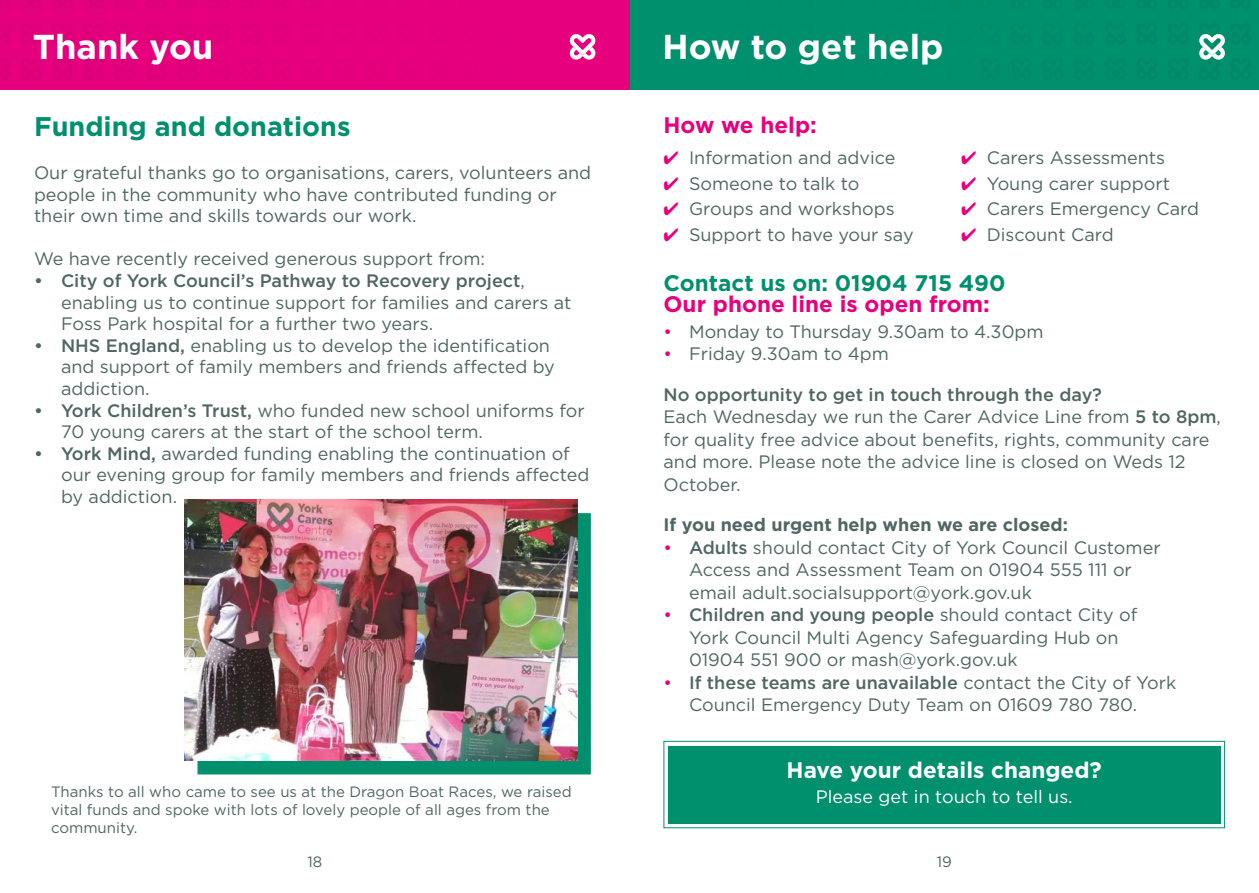
<style>
.page{position:relative;width:1259px;height:893px;background:#fff}
.page>*{position:absolute;margin:0;border:0;box-sizing:border-box;transform-origin:0 0}
.t1{font:700 34.5px "Gotham";color:#fff}
.t2{font:700 27px "Gotham";color:#00906e}
.t3{font:700 22.5px "Gotham";color:#e6007d}
.t4{font:700 22.5px "Gotham";color:#00906e}
.t5{font:700 22.5px "Gotham";color:#fff}
.t6{font:18px/21.6px "Gotham";color:#506664}
.t7{font:700 18px "Gotham";color:#506664}
.t8{font:18px "Gotham";color:#fff}
.t9{font:15px/18px "Gotham";color:#506664}
.s1{font-weight:500}
.s2{color:#e6007d}
</style>
<div class="page">
<div style="left:629px;top:0;width:630px;height:89px;background:#00906e"></div>
<svg style="left:1198px;top:33px;width:27px;height:27px"></svg>
<div style="left:663px;top:741px;width:562px;height:87px;border:1px solid #00906e"></div>
<div style="left:668px;top:746px;width:552px;height:77px;background:#00906e"></div>
<div style="left:198px;top:513px;width:392px;height:261px;background:#00906e"></div>
<img style="left:184px;top:500px;width:393px;height:261px">
<div style="left:0;top:0;width:629px;height:89px;background:#e6007d"></div>
<svg style="left:569px;top:34px;width:27px;height:26px"></svg>
<h1 class="t1" style="left:33px;top:24px;width:182px">Thank you</h1>
<h1 class="t1" style="left:662px;top:24px;width:282px">How to get help</h1>
<h2 class="t2" style="left:34px;top:109px;width:318px">Funding and donations</h2>
<p class="t6" style="left:34px;top:161px;width:559px">Our grateful thanks go to organisations, carers, volunteers and people in the community who have contributed funding or their own time and skills towards our work.</p>
<p class="t6" style="left:34px;top:248px;width:453px">We have recently received generous support from:</p>
<p class="t6" style="left:61px;top:269px;width:512px;text-indent:-27px"><span class="s1">• City of York Council’s Pathway to Recovery project</span>, enabling us to continue support for families and carers at<br>Foss Park hospital for a further two years.</p>
<p class="t6" style="left:61px;top:334px;width:495px;text-indent:-27px"><span class="s1">• NHS England,</span> enabling us to develop the identification and support of family members and friends affected by addiction.</p>
<p class="t6" style="left:61px;top:399px;width:525px;text-indent:-27px"><span class="s1">• York Children’s Trust,</span> who funded new school uniforms for<br>70 young carers at the start of the school term.</p>
<p class="t6" style="left:61px;top:442px;width:530px;text-indent:-27px"><span class="s1">• York Mind,</span> awarded funding enabling the continuation of our evening group for family members and friends affected by addiction.</p>
<p class="t9" style="left:51px;top:782px;width:522px">Thanks to all who came to see us at the Dragon Boat Races, we raised vital funds and spoke with lots of lovely people of all ages from the community.</p>
<p class="t3" style="left:663px;top:110px;width:155px">How we help:</p>
<p class="t6" style="left:663px;top:147px;width:233px"><span class="s2">✔</span> Information and advice</p>
<p class="t6" style="left:663px;top:172px;width:197px"><span class="s2">✔</span> Someone to talk to</p>
<p class="t6" style="left:663px;top:198px;width:233px"><span class="s2">✔</span> Groups and workshops</p>
<p class="t6" style="left:663px;top:223px;width:252px"><span class="s2">✔</span> Support to have your say</p>
<p class="t6" style="left:961px;top:147px;width:205px"><span class="s2">✔</span> Carers Assessments</p>
<p class="t6" style="left:961px;top:172px;width:210px"><span class="s2">✔</span> Young carer support</p>
<p class="t6" style="left:961px;top:198px;width:239px"><span class="s2">✔</span> Carers Emergency Card</p>
<p class="t6" style="left:961px;top:223px;width:154px"><span class="s2">✔</span> Discount Card</p>
<p class="t4" style="left:663px;top:269px;width:343px">Contact us on: 01904 715 490</p>
<p class="t3" style="left:663px;top:290px;width:328px">Our phone line is open from:</p>
<p class="t6" style="left:663px;top:320px;width:381px"><span class="s2">•</span> Monday to Thursday 9.30am to 4.30pm</p>
<p class="t6" style="left:663px;top:343px;width:227px"><span class="s2">•</span> Friday 9.30am to 4pm</p>
<p class="t6" style="left:663px;top:383px;width:559px;line-height:22.5px"><span class="s1">No opportunity to get in touch through the day?<br></span>Each Wednesday we run the Carer Advice Line from <span class="s1">5 to 8pm</span>, for quality free advice about benefits, rights, community care and more. Please note the advice line is closed on Weds 12<br>October.</p>
<p class="t7" style="left:663px;top:513px;width:406px">If you need urgent help when we are closed:</p>
<p class="t6" style="left:689px;top:536px;width:473px;line-height:22.5px;text-indent:-26px"><span class="s2">•</span> <span class="s1">Adults</span> should contact City of York Council Customer<br>Access and Assessment Team on 01904 555 111 or email adult.socialsupport@york.gov.uk</p>
<p class="t6" style="left:689px;top:603px;width:450px;line-height:22.5px;text-indent:-26px"><span class="s2">•</span> <span class="s1">Children and young people</span> should contact City of<br>York Council Multi Agency Safeguarding Hub on<br>01904 551 900 or mash@york.gov.uk</p>
<p class="t6" style="left:689px;top:671px;width:489px;line-height:22.5px;text-indent:-26px"><span class="s2">•</span> <span class="s1">If these teams are unavailable</span> contact the City of York<br>Council Emergency Duty Team on 01609 780 780.</p>
<p class="t5" style="left:786px;top:755px;width:317px">Have your details changed?</p>
<p class="t8" style="left:816px;top:785px;width:258px">Please get in touch to tell us.</p>
<p class="t9" style="left:307px;top:852px;width:16px">18</p>
<p class="t9" style="left:936px;top:852px;width:17px">19</p>
</div>
